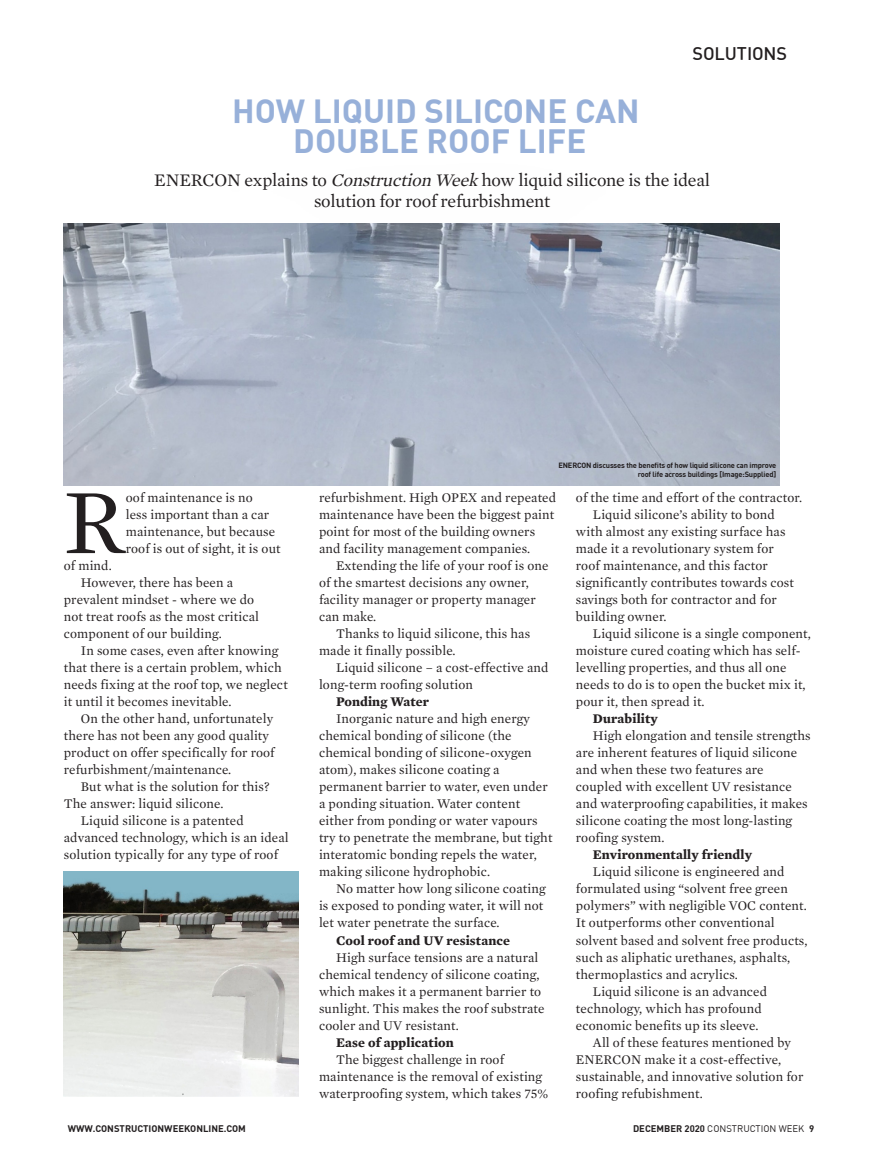
<style>
.page{position:relative;width:872px;height:1170px;background:#fff}
.page>*{position:absolute;margin:0;border:0;box-sizing:border-box;transform-origin:0 0}
.Body_Ragged_No_Inden{font:93.6px "Mercury Text G1";color:#231f20}
.Body_Ragged_No_Inden-2{font:700 33px/30px "CWDIN Pro";color:#97b0d9;text-align:center}
.Body_Ragged_No_Inden-3{font:18px/21px "Mercury Text G1";letter-spacing:-.01em;color:#231f20;text-align:center}
.Cover_Main_Headline{font:500 18px "CWDIN Pro";letter-spacing:-.005em;color:#231f20}
.Body_Ragged_No_Inden-4{font:13.5px/17px "Mercury Text G1";letter-spacing:.01em;color:#231f20}
.Body_Ragged_No_Inden-5{font:700 13.5px "Mercury Text G1";letter-spacing:.01em;color:#231f20}
.t1{font:700 9.45px "CWDIN Pro";color:#231f20}
.t2{font:9.45px "CWDIN Pro";color:#231f20}
.Caption_First_Line_O{font:700 7.5px/9px "CWDIN Pro";letter-spacing:-.02em;color:#231f20;text-align:right}
.s1{font-style:italic}
.s2{font-weight:700}
</style>
<div class="page">
<img style="left:64px;top:223px;width:715px;height:262px">
<img style="left:64px;top:871px;width:234px;height:225px">
<p class="Cover_Main_Headline" style="left:692px;top:41px;width:96px">SOLUTIONS</p>
<p class="Body_Ragged_No_Inden-2" style="left:232px;top:95px;width:409px">HOW LIQUID SILICONE CAN<br>DOUBLE ROOF LIFE</p>
<p class="Body_Ragged_No_Inden-3" style="left:154px;top:169px;width:557px">ENERCON explains to <span class="s1">Construction Week</span> how liquid silicone is the ideal solution for roof refurbishment</p>
<p class="Body_Ragged_No_Inden" style="left:64px;top:466px;width:63px">R</p>
<p class="Body_Ragged_No_Inden-4" style="left:126px;top:489px;width:156px">oof maintenance is no<br>less important than a car maintenance, but because roof is out of sight, it is out</p>
<p class="Body_Ragged_No_Inden-4" style="left:64px;top:557px;width:50px">of mind.</p>
<p class="Body_Ragged_No_Inden-4" style="left:64px;top:574px;width:197px;text-indent:17px">However, there has been a prevalent mindset - where we do not treat roofs as the most critical component of our building.</p>
<p class="Body_Ragged_No_Inden-4" style="left:64px;top:642px;width:225px;text-indent:17px">In some cases, even after knowing that there is a certain problem, which needs fixing at the roof top, we neglect it until it becomes inevitable.</p>
<p class="Body_Ragged_No_Inden-4" style="left:64px;top:710px;width:212px;text-indent:17px">On the other hand, unfortunately there has not been any good quality product on offer specifically for roof refurbishment/maintenance.</p>
<p class="Body_Ragged_No_Inden-4" style="left:64px;top:778px;width:207px;text-indent:17px">But what is the solution for this?<br>The answer: liquid silicone.</p>
<p class="Body_Ragged_No_Inden-4" style="left:64px;top:812px;width:226px;text-indent:17px">Liquid silicone is a patented advanced technology, which is an ideal solution typically for any type of roof</p>
<p class="Caption_First_Line_O" style="left:558px;top:461px;width:219px">ENERCON discusses the benefits of how liquid silicone can improve roof life across buildings [Image:Supplied]</p>
<p class="Body_Ragged_No_Inden-4" style="left:319px;top:489px;width:239px">refurbishment. High OPEX and repeated maintenance have been the biggest paint point for most of the building owners and facility management companies.</p>
<p class="Body_Ragged_No_Inden-4" style="left:319px;top:557px;width:231px;text-indent:17px">Extending the life of your roof is one of the smartest decisions any owner, facility manager or property manager can make.</p>
<p class="Body_Ragged_No_Inden-4" style="left:319px;top:625px;width:213px;text-indent:17px">Thanks to liquid silicone, this has made it finally possible.</p>
<p class="Body_Ragged_No_Inden-4" style="left:319px;top:659px;width:231px;text-indent:17px">Liquid silicone – a cost-effective and long-term roofing solution</p>
<p class="Body_Ragged_No_Inden-5" style="left:336px;top:693px;width:95px">Ponding Water</p>
<p class="Body_Ragged_No_Inden-4" style="left:319px;top:710px;width:235px;text-indent:17px">Inorganic nature and high energy chemical bonding of silicone (the chemical bonding of silicone-oxygen atom), makes silicone coating a permanent barrier to water, even under a ponding situation. Water content either from ponding or water vapours try to penetrate the membrane, but tight interatomic bonding repels the water, making silicone hydrophobic.</p>
<p class="Body_Ragged_No_Inden-4" style="left:319px;top:880px;width:228px;text-indent:17px">No matter how long silicone coating is exposed to ponding water, it will not let water penetrate the surface.</p>
<p class="Body_Ragged_No_Inden-5" style="left:336px;top:931px;width:175px">Cool roof and UV resistance</p>
<p class="Body_Ragged_No_Inden-4" style="left:319px;top:948px;width:227px;text-indent:17px">High surface tensions are a natural chemical tendency of silicone coating, which makes it a permanent barrier to sunlight. This makes the roof substrate cooler and UV resistant.</p>
<p class="Body_Ragged_No_Inden-5" style="left:336px;top:1033px;width:119px">Ease of application</p>
<p class="Body_Ragged_No_Inden-4" style="left:319px;top:1050px;width:231px;text-indent:17px">The biggest challenge in roof maintenance is the removal of existing waterproofing system, which takes 75%</p>
<p class="Body_Ragged_No_Inden-4" style="left:576px;top:489px;width:228px">of the time and effort of the contractor.</p>
<p class="Body_Ragged_No_Inden-4" style="left:576px;top:506px;width:219px;text-indent:17px">Liquid silicone’s ability to bond with almost any existing surface has made it a revolutionary system for roof maintenance, and this factor significantly contributes towards cost savings both for contractor and for building owner.</p>
<p class="Body_Ragged_No_Inden-4" style="left:576px;top:625px;width:236px;text-indent:17px">Liquid silicone is a single component, moisture cured coating which has self&shy;levelling properties, and thus all one needs to do is to open the bucket mix it, pour it, then spread it.</p>
<p class="Body_Ragged_No_Inden-5" style="left:593px;top:710px;width:66px">Durability</p>
<p class="Body_Ragged_No_Inden-4" style="left:576px;top:727px;width:236px;text-indent:17px">High elongation and tensile strengths are inherent features of liquid silicone and when these two features are coupled with excellent UV resistance and waterproofing capabilities, it makes silicone coating the most long-lasting roofing system.</p>
<p class="Body_Ragged_No_Inden-5" style="left:593px;top:846px;width:161px">Environmentally friendly</p>
<p class="Body_Ragged_No_Inden-4" style="left:576px;top:863px;width:233px;text-indent:17px">Liquid silicone is engineered and formulated using “solvent free green polymers” with negligible VOC content.<br>It outperforms other conventional solvent based and solvent free products, such as aliphatic urethanes, asphalts, thermoplastics and acrylics.</p>
<p class="Body_Ragged_No_Inden-4" style="left:576px;top:982px;width:193px;text-indent:17px">Liquid silicone is an advanced technology, which has profound economic benefits up its sleeve.</p>
<p class="Body_Ragged_No_Inden-4" style="left:576px;top:1033px;width:229px;text-indent:17px">All of these features mentioned by ENERCON make it a cost-effective, sustainable, and innovative solution for roofing refubishment.</p>
<p class="t1" style="left:68px;top:1121px;width:180px">WWW.CONSTRUCTIONWEEKONLINE.COM</p>
<p class="t2" style="left:633px;top:1122px;width:183px"><span class="s2">DECEMBER 2020</span> CONSTRUCTION WEEK <span class="s2">9</span></p>
</div>
